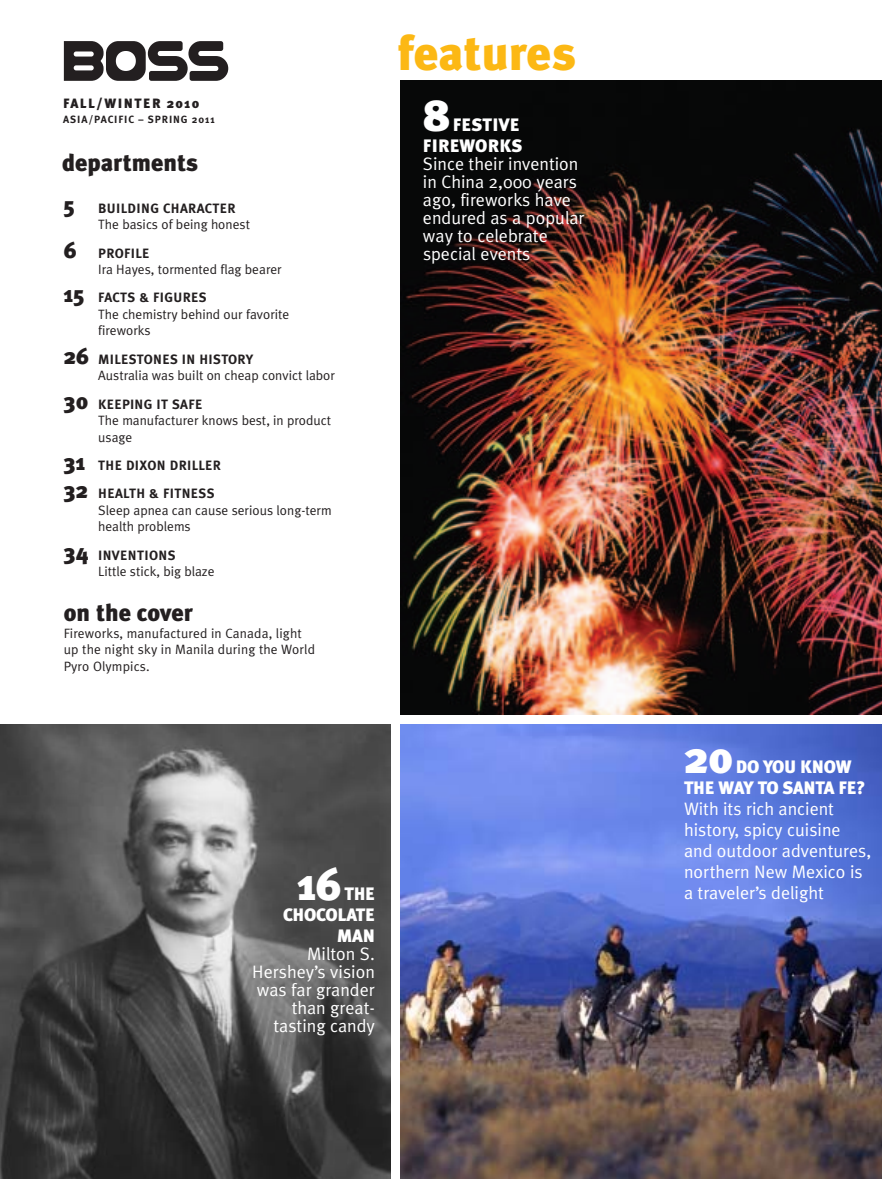
<style>
.page{position:relative;width:882px;height:1179px;background:#fff}
.page>*{position:absolute;margin:0;border:0;box-sizing:border-box;transform-origin:0 0}
.t1{font:900 48px "Meta Plus";color:#fcb814}
.t2{font:900 45px "Meta Plus";color:#fff}
.t3{font:900 24px "Meta Plus";color:#231f20}
.t4{font:18px/18px "Meta Plus Normal";color:#fff}
.t5{font:900 18px/21px "Meta Plus";letter-spacing:-.015em;color:#fff}
.t6{font:900 18px/21px "Meta Plus";letter-spacing:.01em;color:#fff;text-align:right}
.t7{font:13.5px/16.5px "Meta Plus Normal";color:#231f20}
.t8{font:700 13.5px/28.3px "Meta Plus";letter-spacing:.025em;color:#231f20}
.t9{font:900 13.5px "Meta Plus";letter-spacing:.11em;color:#231f20}
.t10{font:700 10.5px "Meta Plus";letter-spacing:.08em;color:#231f20}
.s1{font-weight:900;font-size:22.5px}
</style>
<div class="page">
<img style="left:0;top:41px;width:882px;height:1138px">
<p class="t9" style="left:63px;top:95px;width:138px">FALL/WINTER 2010</p>
<p class="t10" style="left:63px;top:113px;width:153px">ASIA/PACIFIC – SPRING 2011</p>
<h3 class="t3" style="left:62px;top:149px;width:137px">departments</h3>
<p class="t8" style="left:64px;top:194px;width:173px"><span class="s1">5</span> BUILDING CHARACTER</p>
<p class="t7" style="left:98px;top:216px;width:153px">The basics of being honest</p>
<p class="t8" style="left:64px;top:239px;width:87px"><span class="s1">6</span> PROFILE</p>
<p class="t7" style="left:98px;top:261px;width:185px">Ira Hayes, tormented flag bearer</p>
<p class="t8" style="left:64px;top:284px;width:145px"><span class="s1">15</span> FACTS &amp; FIGURES</p>
<p class="t7" style="left:98px;top:306px;width:193px">The chemistry behind our favorite fireworks</p>
<p class="t8" style="left:64px;top:345px;width:191px"><span class="s1">26</span> MILESTONES IN HISTORY</p>
<p class="t7" style="left:98px;top:367px;width:238px">Australia was built on cheap convict labor</p>
<p class="t8" style="left:64px;top:390px;width:140px"><span class="s1">30</span> KEEPING IT SAFE</p>
<p class="t7" style="left:98px;top:412px;width:234px">The manufacturer knows best, in product usage</p>
<p class="t8" style="left:64px;top:451px;width:159px"><span class="s1">31</span> THE DIXON DRILLER<br><span class="s1">32</span> HEALTH &amp; FITNESS</p>
<p class="t7" style="left:98px;top:502px;width:235px">Sleep apnea can cause serious long-term health problems</p>
<p class="t8" style="left:64px;top:541px;width:114px"><span class="s1">34</span> INVENTIONS</p>
<p class="t7" style="left:98px;top:563px;width:118px">Little stick, big blaze</p>
<h3 class="t3" style="left:64px;top:599px;width:131px">on the cover</h3>
<p class="t7" style="left:64px;top:625px;width:253px">Fireworks, manufactured in Canada, light up the night sky in Manila during the World<br>Pyro Olympics.</p>
<h1 class="t1" style="left:398px;top:26px;width:180px">features</h1>
<h2 class="t2" style="left:423px;top:89px;width:29px">8</h2>
<h3 class="t6" style="left:423px;top:114px;width:101px">FESTIVE<br>FIREWORKS</h3>
<h3 class="t4" style="left:423px;top:154px;width:163px">Since their invention in China 2,000 years ago, fireworks have endured as a popular way to celebrate special events</h3>
<h2 class="t2" style="left:297px;top:858px;width:46px">16</h2>
<h3 class="t5" style="left:283px;top:884px;width:93px;text-align:right">THE<br>CHOCOLATE<br>MAN</h3>
<h3 class="t4" style="left:252px;top:945px;width:124px;text-align:right">Milton S.<br>Hershey’s vision was far grander than great&shy;tasting candy</h3>
<h2 class="t2" style="left:684px;top:731px;width:51px">20</h2>
<h3 class="t5" style="left:684px;top:757px;width:183px;text-indent:52px">DO YOU KNOW<br>THE WAY TO SANTA FE?</h3>
<h3 class="t4" style="left:684px;top:799px;width:189px;line-height:21px">With its rich ancient history, spicy cuisine and outdoor adventures, northern New Mexico is a traveler’s delight</h3>
</div>
